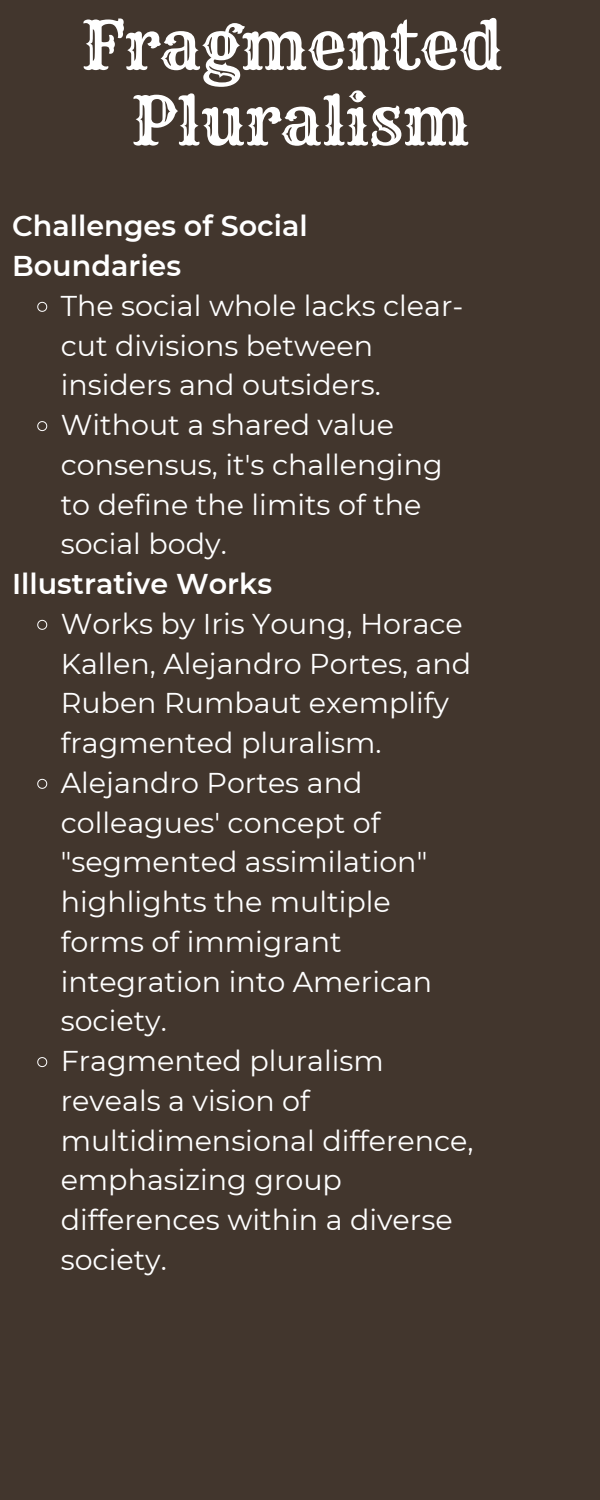
<style>
.page{position:relative;width:600px;height:1500px;background:#42362d}
.page>*{position:absolute;margin:0;border:0;box-sizing:border-box;transform-origin:0 0}
.t1{font:66px "Rye";color:#fff}
.t2{font:28.6px/39.8px "Montserrat";color:#fff}
.t3{font:600 28.6px/39.8px "Montserrat";color:#fff}
</style>
<div class="page">
<svg style="left:37px;top:301px;width:11px;height:11px"></svg>
<svg style="left:37px;top:421px;width:11px;height:10px"></svg>
<svg style="left:37px;top:619px;width:11px;height:11px"></svg>
<svg style="left:37px;top:778px;width:11px;height:11px"></svg>
<svg style="left:37px;top:1057px;width:11px;height:10px"></svg>
<p class="t1" style="left:81px;top:4px;width:423px">Fragmented</p>
<p class="t1" style="left:131px;top:80px;width:339px">Pluralism</p>
<p class="t3" style="left:12px;top:206px;width:297px">Challenges of Social<br>Boundaries</p>
<p class="t2" style="left:61px;top:286px;width:404px">The social whole lacks clear&shy;cut divisions between insiders and outsiders.</p>
<p class="t2" style="left:61px;top:405px;width:383px">Without a shared value consensus, it's challenging to define the limits of the social body.</p>
<p class="t3" style="left:12px;top:564px;width:262px">Illustrative Works</p>
<p class="t2" style="left:61px;top:604px;width:412px">Works by Iris Young, Horace<br>Kallen, Alejandro Portes, and<br>Ruben Rumbaut exemplify fragmented pluralism.</p>
<p class="t2" style="left:61px;top:763px;width:373px">Alejandro Portes and colleagues' concept of "segmented assimilation" highlights the multiple forms of immigrant integration into American society.</p>
<p class="t2" style="left:61px;top:1041px;width:414px">Fragmented pluralism reveals a vision of multidimensional difference, emphasizing group differences within a diverse society.</p>
</div>
